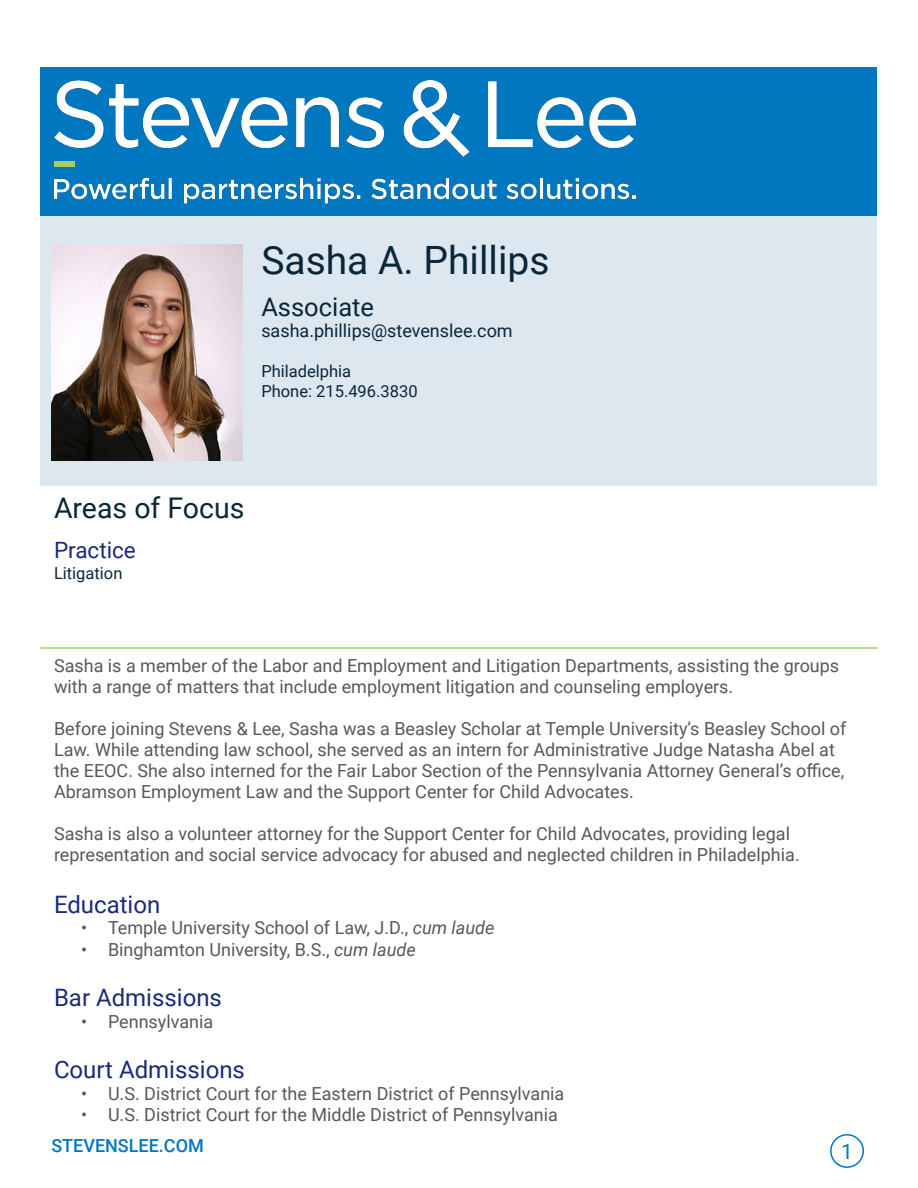
<style>
.page{position:relative;width:918px;height:1188px;background:#fff}
.page>*{position:absolute;margin:0;border:0;box-sizing:border-box;transform-origin:0 0}
.t1{font:39px "Roboto";color:#0a2639}
.t2{font:28.5px "Roboto";color:#0a2639}
.t3{font:25.5px "Roboto";color:#0a2639}
.t4{font:24px "Roboto";color:#1a2a7a}
.t5{font:22.5px "Roboto";color:#1a2a7a}
.t6{font:21px "Roboto";color:#0077bf}
.t7{font:18px/21px "Roboto";color:#57585a}
.t8{font:18px "Roboto";color:#0a2639}
.t9{font:500 18px "Roboto";color:#0077bf}
.t10{font:16.5px/19.8px "Roboto";color:#0a2639}
.s1{font-style:italic}
</style>
<div class="page">
<div style="left:830px;top:1134px;width:34px;height:34px;border:2px solid #0077bf;border-radius:50%"></div>
<div style="left:40px;top:68px;width:838px;height:148px;background:#0077bf"></div>
<img style="left:54px;top:80px;width:582px;height:124px">
<div style="left:40px;top:216px;width:838px;height:270px;background:#dce7ef"></div>
<div style="left:54px;top:161px;width:21px;height:5px;background:#a2cf5f"></div>
<hr style="left:40px;top:647px;width:838px;height:2px;background:#a2cf5f">
<img style="left:52px;top:244px;width:191px;height:216px">
<p class="t1" style="left:261px;top:233px;width:290px">Sasha A. Phillips</p>
<p class="t3" style="left:261px;top:289px;width:114px">Associate</p>
<p class="t8" style="left:261px;top:318px;width:253px">sasha.phillips@stevenslee.com</p>
<p class="t10" style="left:261px;top:361px;width:158px">Philadelphia<br>Phone: 215.496.3830</p>
<p class="t2" style="left:54px;top:488px;width:192px">Areas of Focus</p>
<p class="t5" style="left:54px;top:535px;width:83px">Practice</p>
<p class="t10" style="left:54px;top:563px;width:70px">Litigation</p>
<p class="t7" style="left:54px;top:655px;width:787px">Sasha is a member of the Labor and Employment and Litigation Departments, assisting the groups with a range of matters that include employment litigation and counseling employers.</p>
<p class="t7" style="left:54px;top:718px;width:794px">Before joining Stevens &amp; Lee, Sasha was a Beasley Scholar at Temple University’s Beasley School of Law. While attending law school, she served as an intern for Administrative Judge Natasha Abel at the EEOC. She also interned for the Fair Labor Section of the Pennsylvania Attorney General’s office, Abramson Employment Law and the Support Center for Child Advocates.</p>
<p class="t7" style="left:54px;top:823px;width:747px">Sasha is also a volunteer attorney for the Support Center for Child Advocates, providing legal representation and social service advocacy for abused and neglected children in Philadelphia.</p>
<p class="t4" style="left:54px;top:887px;width:108px">Education</p>
<p class="t7" style="left:81px;top:917px;width:415px">• Temple University School of Law, J.D., <span class="s1">cum laude</span></p>
<p class="t7" style="left:81px;top:938px;width:336px">• Binghamton University, B.S., <span class="s1">cum laude</span></p>
<p class="t4" style="left:54px;top:981px;width:170px">Bar Admissions</p>
<p class="t7" style="left:81px;top:1010px;width:134px">• Pennsylvania</p>
<p class="t4" style="left:54px;top:1053px;width:192px">Court Admissions</p>
<p class="t7" style="left:81px;top:1082px;width:485px">• U.S. District Court for the Eastern District of Pennsylvania</p>
<p class="t7" style="left:81px;top:1104px;width:479px">• U.S. District Court for the Middle District of Pennsylvania</p>
<p class="t6" style="left:841px;top:1137px;width:13px">1</p>
<p class="t9" style="left:51px;top:1133px;width:154px">STEVENSLEE.COM</p>
</div>
